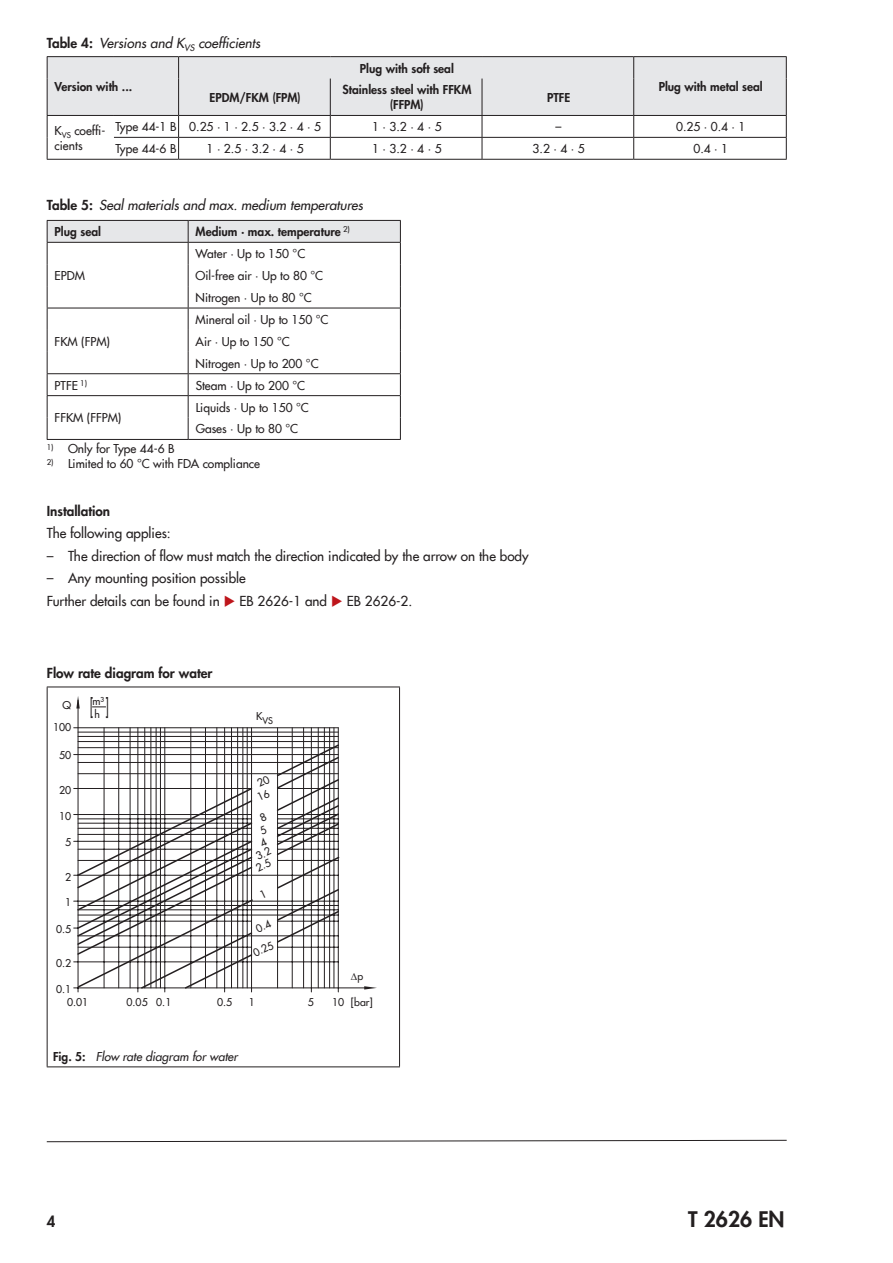
<style>
.page{position:relative;width:893px;height:1263px;background:#fff}
.page>*{position:absolute;margin:0;border:0;box-sizing:border-box;transform-origin:0 0}
.t1{font:800 21px "Futura Com";color:#231f20}
.t2{font:21px "Futura";color:#231f20;scale:.5 1}
.t3{font:800 15px "Futura Com";color:#231f20}
.t4{font:500 13.5px/22.5px "Futura Com";color:#231f20}
.t5{font:italic 500 13.5px "Futura Com";color:#231f20}
.t6{font:800 13.5px "Futura Com";color:#231f20}
.t7{font:500 12px/21.9px "Futura Com";color:#231f20}
.t8{font:800 12px/15px "Futura Com";color:#231f20;text-align:center}
.t9{font:italic 500 12px "Futura Com";color:#231f20}
.t10{font:10.5px/13.5px "Futura";color:#231f20}
.t11{font:9px "Futura";color:#231f20}
.s1{font-weight:800;font-style:normal}
.s2{font-family:"Futura";font-weight:400}
.s3{color:#be151b}
</style>
<div class="page">
<svg style="left:46px;top:1139px;width:741px;height:3px"></svg>
<hr style="left:47px;top:56px;width:67px;height:1px;background:#231f20">
<hr style="left:114px;top:56px;width:65px;height:1px;background:#231f20">
<hr style="left:634px;top:56px;width:153px;height:1px;background:#231f20">
<hr style="left:47px;top:159px;width:67px;height:1px;background:#231f20">
<hr style="left:114px;top:159px;width:65px;height:1px;background:#231f20">
<hr style="left:179px;top:159px;width:151px;height:1px;background:#231f20">
<hr style="left:330px;top:159px;width:152px;height:1px;background:#231f20">
<hr style="left:482px;top:159px;width:152px;height:1px;background:#231f20">
<hr style="left:634px;top:159px;width:153px;height:1px;background:#231f20">
<hr style="left:179px;top:56px;width:151px;height:1px;background:#231f20">
<hr style="left:330px;top:56px;width:152px;height:1px;background:#231f20">
<hr style="left:482px;top:56px;width:152px;height:1px;background:#231f20">
<svg style="left:47px;top:57px;width:740px;height:102px"></svg>
<hr style="left:47px;top:439px;width:141px;height:1px;background:#231f20">
<svg style="left:47px;top:220px;width:354px;height:219px"></svg>
<hr style="left:188px;top:439px;width:213px;height:1px;background:#231f20">
<hr style="left:47px;top:687px;width:353px;height:1px;background:#231f20">
<hr style="left:47px;top:687px;width:1px;height:358px;background:#231f20">
<hr style="left:399px;top:687px;width:1px;height:358px;background:#231f20">
<svg style="left:47px;top:1045px;width:1px;height:21px"></svg>
<svg style="left:399px;top:1045px;width:1px;height:21px"></svg>
<hr style="left:47px;top:1066px;width:353px;height:1px;background:#231f20">
<hr style="left:78px;top:987px;width:287px;height:1px;background:#231f20">
<hr style="left:78px;top:700px;width:1px;height:288px;background:#231f20">
<hr style="left:104px;top:728px;width:1px;height:260px;background:#231f20">
<hr style="left:118px;top:728px;width:1px;height:260px;background:#231f20">
<hr style="left:130px;top:728px;width:1px;height:260px;background:#231f20">
<hr style="left:138px;top:728px;width:1px;height:260px;background:#231f20">
<hr style="left:144px;top:728px;width:1px;height:260px;background:#231f20">
<hr style="left:151px;top:728px;width:1px;height:260px;background:#231f20">
<hr style="left:156px;top:728px;width:1px;height:260px;background:#231f20">
<hr style="left:160px;top:728px;width:1px;height:260px;background:#231f20">
<hr style="left:165px;top:728px;width:1px;height:260px;background:#231f20">
<hr style="left:191px;top:728px;width:1px;height:260px;background:#231f20">
<hr style="left:205px;top:728px;width:1px;height:260px;background:#231f20">
<hr style="left:217px;top:728px;width:1px;height:260px;background:#231f20">
<hr style="left:224px;top:728px;width:1px;height:260px;background:#231f20">
<hr style="left:231px;top:728px;width:1px;height:260px;background:#231f20">
<hr style="left:237px;top:728px;width:1px;height:260px;background:#231f20">
<hr style="left:243px;top:728px;width:1px;height:260px;background:#231f20">
<hr style="left:247px;top:728px;width:1px;height:260px;background:#231f20">
<hr style="left:251px;top:728px;width:1px;height:260px;background:#231f20">
<hr style="left:277px;top:728px;width:1px;height:260px;background:#231f20">
<hr style="left:292px;top:728px;width:1px;height:260px;background:#231f20">
<hr style="left:303px;top:728px;width:1px;height:260px;background:#231f20">
<hr style="left:311px;top:728px;width:1px;height:260px;background:#231f20">
<hr style="left:318px;top:728px;width:1px;height:260px;background:#231f20">
<hr style="left:324px;top:728px;width:1px;height:260px;background:#231f20">
<hr style="left:329px;top:728px;width:1px;height:260px;background:#231f20">
<hr style="left:334px;top:728px;width:1px;height:260px;background:#231f20">
<hr style="left:338px;top:728px;width:1px;height:260px;background:#231f20">
<svg style="left:364px;top:986px;width:13px;height:3px"></svg>
<svg style="left:76px;top:696px;width:4px;height:12px"></svg>
<svg style="left:92px;top:706px;width:14px;height:1px"></svg>
<hr style="left:78px;top:741px;width:260px;height:1px;background:#231f20">
<hr style="left:78px;top:736px;width:260px;height:1px;background:#231f20">
<hr style="left:78px;top:732px;width:260px;height:1px;background:#231f20">
<hr style="left:78px;top:727px;width:260px;height:1px;background:#231f20">
<svg style="left:74px;top:743px;width:266px;height:249px"></svg>
<p class="t5" style="left:47px;top:33px;width:215px"><span class="s1">Table 4:</span> Versions and K<sub>VS</sub> coefficients</p>
<p class="t8" style="left:55px;top:79px;width:79px">Version with ...</p>
<p class="t8" style="left:360px;top:60px;width:95px">Plug with soft seal</p>
<p class="t8" style="left:209px;top:90px;width:93px">EPDM/FKM (FPM)</p>
<p class="t8" style="left:342px;top:82px;width:130px">Stainless steel with FFKM (FFPM)</p>
<p class="t8" style="left:547px;top:90px;width:25px">PTFE</p>
<p class="t8" style="left:659px;top:79px;width:106px">Plug with metal seal</p>
<p class="t7" style="left:55px;top:122px;width:52px;line-height:15px">K<sub>VS</sub> coeffi&shy;cients</p>
<p class="t7" style="left:115px;top:115px;width:207px">Type 44-1 B 0.25 · 1 · 2.5 · 3.2 · 4 · 5</p>
<p class="t7" style="left:372px;top:115px;width:71px">1 · 3.2 · 4 · 5</p>
<p class="t7" style="left:556px;top:115px;width:7px">–</p>
<p class="t7" style="left:676px;top:115px;width:71px">0.25 · 0.4 · 1</p>
<p class="t7" style="left:115px;top:137px;width:62px">Type 44-6 B</p>
<p class="t7" style="left:207px;top:137px;width:99px">1 · 2.5 · 3.2 · 4 · 5</p>
<p class="t7" style="left:372px;top:137px;width:71px">1 · 3.2 · 4 · 5</p>
<p class="t7" style="left:533px;top:137px;width:54px">3.2 · 4 · 5</p>
<p class="t7" style="left:693px;top:137px;width:36px">0.4 · 1</p>
<p class="t5" style="left:47px;top:195px;width:318px"><span class="s1">Table 5:</span> Seal materials and max. medium temperatures</p>
<p class="t8" style="left:55px;top:224px;width:48px">Plug seal</p>
<p class="t8" style="left:196px;top:224px;width:156px">Medium · max. temperature <sup>2)</sup></p>
<p class="t7" style="left:55px;top:264px;width:32px">EPDM</p>
<p class="t7" style="left:196px;top:242px;width:129px">Water · Up to 150 °C<br>Oil-free air · Up to 80 °C<br>Nitrogen · Up to 80 °C</p>
<p class="t7" style="left:55px;top:330px;width:57px">FKM (FPM)</p>
<p class="t7" style="left:196px;top:308px;width:134px">Mineral oil · Up to 150 °C<br>Air · Up to 150 °C<br>Nitrogen · Up to 200 °C</p>
<p class="t7" style="left:55px;top:374px;width:34px">PTFE <sup>1)</sup></p>
<p class="t7" style="left:196px;top:374px;width:111px">Steam · Up to 200 °C</p>
<p class="t7" style="left:55px;top:406px;width:68px">FFKM (FFPM)</p>
<p class="t7" style="left:196px;top:396px;width:115px">Liquids · Up to 150 °C<br>Gases · Up to 80 °C</p>
<p class="t7" style="left:47px;top:437px;width:129px"><sup>1)</sup> Only for Type 44-6 B</p>
<p class="t7" style="left:47px;top:452px;width:215px"><sup>2)</sup> Limited to 60 °C with FDA compliance</p>
<p class="t6" style="left:47px;top:500px;width:65px">Installation</p>
<p class="t4" style="left:47px;top:521px;width:125px">The following applies:</p>
<p class="t4" style="left:47px;top:544px;width:483px"><span class="s2">–</span> The direction of flow must match the direction indicated by the arrow on the body</p>
<p class="t4" style="left:47px;top:566px;width:367px"><span class="s2">–</span> Any mounting position possible<br>Further details can be found in <span class="s3">◆</span> EB 2626-1 and <span class="s3">◆</span> EB 2626-2.</p>
<p class="t6" style="left:47px;top:662px;width:167px">Flow rate diagram for water</p>
<p class="t10" style="left:63px;top:698px;width:10px">Q</p>
<p class="t10" style="left:93px;top:694px;width:13px">m³</p>
<h1 class="t2" style="left:90px;top:693px;width:39px"><sub>h</sub>[ ]</h1>
<p class="t10" style="left:53px;top:720px;width:20px">100</p>
<p class="t10" style="left:59px;top:748px;width:14px">50</p>
<p class="t10" style="left:59px;top:783px;width:14px">20</p>
<p class="t11" style="left:256px;top:715px;width:18px"><sup>K</sup>VS</p>
<p class="t10" style="left:59px;top:810px;width:14px">10</p>
<p class="t10" style="left:65px;top:836px;width:8px">5</p>
<p class="t10" style="left:65px;top:870px;width:8px">2</p>
<p class="t10" style="left:65px;top:895px;width:8px">1</p>
<p class="t10" style="left:56px;top:922px;width:17px">0.5</p>
<p class="t10" style="left:56px;top:956px;width:17px">0.2</p>
<p class="t10" style="left:67px;top:982px;width:23px;text-indent:-11px">0.1<br>0.01</p>
<p class="t10" style="left:240px;top:925px;width:29px;line-height:21px;text-indent:13px;rotate:-25deg">0.4<br>0.25</p>
<p class="t10" style="left:351px;top:970px;width:14px">∆p</p>
<p class="t10" style="left:127px;top:995px;width:46px">0.05 0.1</p>
<p class="t10" style="left:249px;top:995px;width:8px">1</p>
<p class="t10" style="left:332px;top:995px;width:42px">10 [bar]</p>
<p class="t10" style="left:217px;top:995px;width:17px">0.5</p>
<p class="t10" style="left:308px;top:995px;width:8px">5</p>
<p class="t9" style="left:53px;top:1047px;width:186px"><span class="s1">Fig. 5:</span> Flow rate diagram for water</p>
<p class="t3" style="left:47px;top:1210px;width:10px">4</p>
<h1 class="t1" style="left:688px;top:1203px;width:98px">T 2626 EN</h1>
</div>
